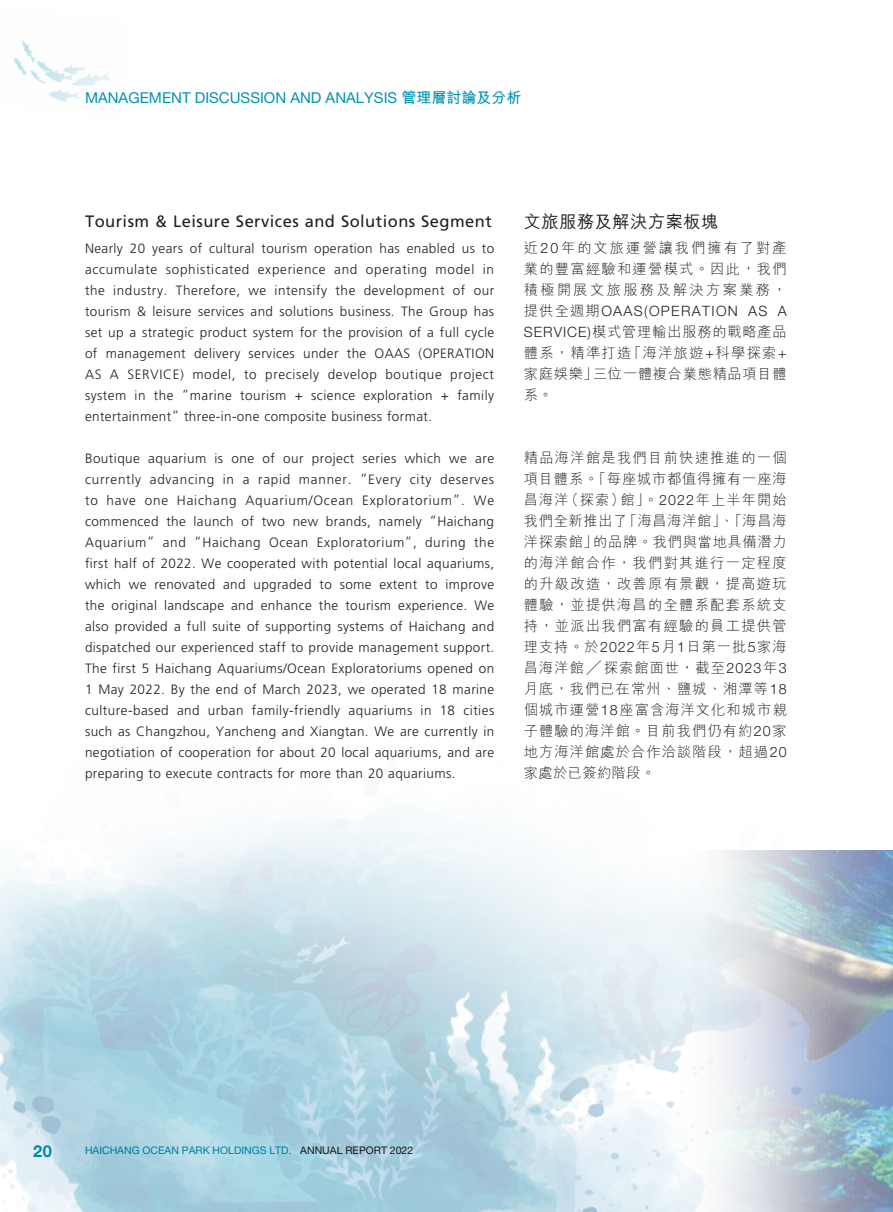
<style>
.page{position:relative;width:893px;height:1212px;background:#fff}
.page>*{position:absolute;margin:0;border:0;box-sizing:border-box;transform-origin:0 0}
.t1{font:500 17.25px "M Hei HK";letter-spacing:.03em;color:#231f20}
.t2{font:16.5px "Frutiger LT Std";letter-spacing:.03em;color:#231f20}
.t3{font:700 16.5px "Helvetica Neue LT Std";color:#0093b4}
.t4{font:15px "Helvetica Neue LT Std";color:#0093b4}
.t5{font:300 14.25px/21px "M Hei HK";letter-spacing:.075em;color:#231f20;text-align:justify}
.t6{font:300 14.25px "Helvetica Neue LT Std";letter-spacing:.095em;color:#231f20}
.t7{font:300 13.5px/21px "Frutiger LT Std";letter-spacing:.03em;color:#231f20;text-align:justify}
.t8{font:10.5px "Helvetica Neue LT Std";color:#0093b4}
.s1{font-family:"M Hei HK";font-weight:700}
.s2{font-family:"Helvetica Neue LT Std"}
.s3{font-family:"M Hei HK"}
.s4{color:#231f20}
</style>
<div class="page">
<img style="left:13px;top:40px;width:98px;height:62px">
<img style="left:0;top:794px;width:682px;height:418px">
<img style="left:682px;top:850px;width:211px;height:362px">
<p class="t4" style="left:85px;top:88px;width:438px">MANAGEMENT DISCUSSION AND ANALYSIS <span class="s1">管理層討論及分析</span></p>
<p class="t2" style="left:85px;top:212px;width:408px">Tourism &amp; Leisure Services and Solutions Segment</p>
<p class="t7" style="left:85px;top:238px;width:411px">Nearly 20 years of cultural tourism operation has enabled us to accumulate sophisticated experience and operating model in the industry. Therefore, we intensify the development of our tourism &amp; leisure services and solutions business. The Group has set up a strategic product system for the provision of a full cycle of management delivery services under the OAAS (OPERATION AS A SERVICE) model, to precisely develop boutique project system in the “marine tourism + science exploration + family entertainment” three-in-one composite business format.</p>
<p class="t7" style="left:85px;top:448px;width:411px">Boutique aquarium is one of our project series which we are currently advancing in a rapid manner. “Every city deserves to have one Haichang Aquarium/Ocean Exploratorium”. We commenced the launch of two new brands, namely “Haichang Aquarium” and “Haichang Ocean Exploratorium”, during the first half of 2022. We cooperated with potential local aquariums, which we renovated and upgraded to some extent to improve the original landscape and enhance the tourism experience. We also provided a full suite of supporting systems of Haichang and dispatched our experienced staff to provide management support.<br>The first 5 Haichang Aquariums/Ocean Exploratoriums opened on 1 May 2022. By the end of March 2023, we operated 18 marine culture-based and urban family-friendly aquariums in 18 cities such as Changzhou, Yancheng and Xiangtan. We are currently in negotiation of cooperation for about 20 local aquariums, and are preparing to execute contracts for more than 20 aquariums.</p>
<p class="t1" style="left:524px;top:209px;width:196px">文旅服務及解決方案板塊</p>
<p class="t5" style="left:524px;top:237px;width:264px">近<span class="s2">20</span>年的文旅運營讓我們擁有了對產業的豐富經驗和運營模式。因此，我們積極開展文旅服務及解決方案業務，</p>
<p class="t6" style="left:524px;top:302px;width:264px"><span class="s3">提供全週期</span>OAAS(OPERATION AS A</p>
<p class="t5" style="left:524px;top:321px;width:264px"><span class="s2">SERVICE)</span>模式管理輸出服務的戰略產品體系，精準打造「海洋旅遊<span class="s2">+</span>科學探索<span class="s2">+</span>家庭娛樂」三位一體複合業態精品項目體系。</p>
<p class="t5" style="left:524px;top:447px;width:264px">精品海洋館是我們目前快速推進的一個項目體系。「每座城市都值得擁有一座海昌海洋（探索）館」。<span class="s2">2022</span>年上半年開始我們全新推出了「海昌海洋館」、「海昌海洋探索館」的品牌。我們與當地具備潛力的海洋館合作，我們對其進行一定程度的升級改造，改善原有景觀，提高遊玩體驗，並提供海昌的全體系配套系統支持，並派出我們富有經驗的員工提供管理支持。於<span class="s2">2022</span>年<span class="s2">5</span>月<span class="s2">1</span>日第一批<span class="s2">5</span>家海昌海洋館╱探索館面世，截至<span class="s2">2023</span>年<span class="s2">3</span>月底，我們已在常州、鹽城、湘潭等<span class="s2">18</span>個城市運營<span class="s2">18</span>座富含海洋文化和城市親子體驗的海洋館。目前我們仍有約<span class="s2">20</span>家地方海洋館處於合作洽談階段，超過<span class="s2">20</span>家處於已簽約階段。</p>
<p class="t3" style="left:33px;top:1140px;width:20px">20</p>
<p class="t8" style="left:85px;top:1144px;width:330px">HAICHANG OCEAN PARK HOLDINGS LTD. <span class="s4">ANNUAL REPORT 2022</span></p>
</div>
